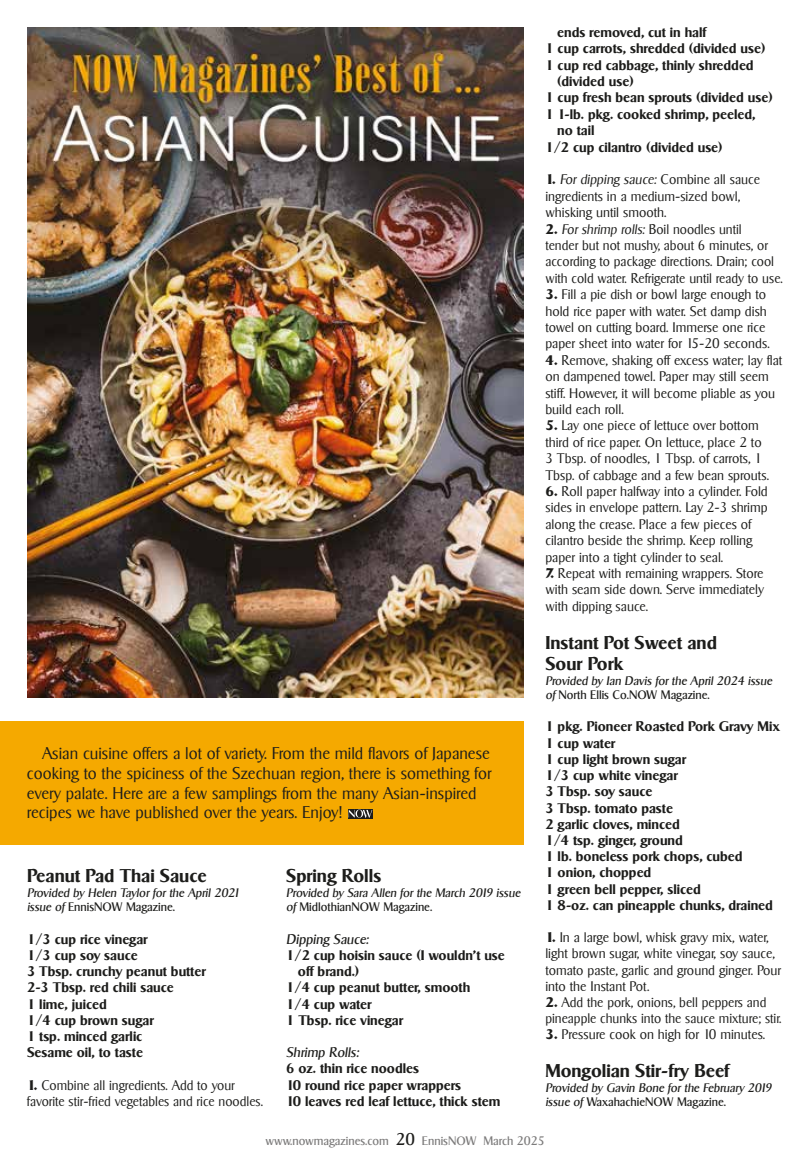
<style>
.page{position:relative;width:810px;height:1175px;background:#fff}
.page>*{position:absolute;margin:0;border:0;box-sizing:border-box;transform-origin:0 0}
.t1{font:700 18px/21.6px "Sigvar Serial";color:#1d1d1b}
.t2{font:300 16.5px/19.8px "Sigvar Serial";color:#1d1d1b}
.t3{font:300 13.5px/16.4px "Sigvar Serial";color:#1d1d1b}
.t4{font:700 13.5px/16.2px "Sigvar Serial";color:#1d1d1b}
.t5{font:italic 13.5px "Sigvar Serial";color:#1d1d1b}
.t6{font:italic 12px/14.4px "Sigvar Serial";color:#1d1d1b}
.t7{font:12px "Sigvar Serial";color:#7c7b7b}
.s1{font-style:normal}
.s2{font-weight:800}
.s3{font-style:italic}
.s4{font-size:16.5px;color:#1d1d1b}
</style>
<div class="page">
<div style="left:0;top:721px;width:524px;height:123px;background:#f5a900"></div>
<img style="left:27px;top:27px;width:497px;height:670px">
<svg style="left:348px;top:809px;width:25px;height:9px"></svg>
<svg style="left:349px;top:809px;width:23px;height:9px"></svg>
<p class="t2" style="left:27px;top:743px;width:466px;text-indent:15px">Asian cuisine offers a lot of variety. From the mild flavors of Japanese cooking to the spiciness of the Szechuan region, there is something for every palate. Here are a few samplings from the many Asian-inspired recipes we have published over the years. Enjoy!</p>
<h1 class="t1" style="left:27px;top:865px;width:181px">Peanut Pad Thai Sauce</h1>
<p class="t6" style="left:27px;top:885px;width:215px">Provided by Helen Taylor for the April 2021 issue of <span class="s1">EnnisNOW Magazine.</span></p>
<p class="t4" style="left:27px;top:930px;width:180px">1/3 cup rice vinegar<br>1/3 cup soy sauce<br>3 Tbsp. crunchy peanut butter<br>2-3 Tbsp. red chili sauce<br>1 lime, juiced<br>1/4 cup brown sugar<br>1 tsp. minced garlic<br>Sesame oil, to taste</p>
<p class="t3" style="left:27px;top:1076px;width:238px"><span class="s2">1.</span> Combine all ingredients. Add to your favorite stir-fried vegetables and rice noodles.</p>
<h1 class="t1" style="left:286px;top:865px;width:97px">Spring Rolls</h1>
<p class="t6" style="left:286px;top:885px;width:236px">Provided by Sara Allen for the March 2019 issue of <span class="s1">MidlothianNOW Magazine.</span></p>
<p class="t5" style="left:286px;top:931px;width:84px">Dipping Sauce:</p>
<p class="t4" style="left:286px;top:947px;width:220px">1/2 cup hoisin sauce (I wouldn’t use</p>
<p class="t4" style="left:298px;top:963px;width:63px">off brand.)</p>
<p class="t4" style="left:286px;top:979px;width:186px">1/4 cup peanut butter, smooth</p>
<p class="t4" style="left:286px;top:995px;width:87px">1/4 cup water</p>
<p class="t4" style="left:286px;top:1011px;width:119px">1 Tbsp. rice vinegar</p>
<p class="t5" style="left:286px;top:1044px;width:74px">Shrimp Rolls:</p>
<p class="t4" style="left:286px;top:1060px;width:216px">6 oz. thin rice noodles<br>10 round rice paper wrappers<br>10 leaves red leaf lettuce, thick stem</p>
<p class="t4" style="left:557px;top:24px;width:151px">ends removed, cut in half</p>
<p class="t4" style="left:545px;top:40px;width:222px">1 cup carrots, shredded (divided use)</p>
<p class="t4" style="left:545px;top:57px;width:210px">1 cup red cabbage, thinly shredded</p>
<p class="t4" style="left:557px;top:73px;width:78px">(divided use)</p>
<p class="t4" style="left:545px;top:89px;width:229px">1 cup fresh bean sprouts (divided use)</p>
<p class="t4" style="left:545px;top:106px;width:212px">1 1-lb. pkg. cooked shrimp, peeled,</p>
<p class="t4" style="left:557px;top:122px;width:39px">no tail</p>
<p class="t4" style="left:545px;top:138px;width:179px">1/2 cup cilantro (divided use)</p>
<p class="t3" style="left:545px;top:171px;width:216px"><span class="s2">1.</span> <span class="s3">For dipping sauce:</span> Combine all sauce ingredients in a medium-sized bowl, whisking until smooth.</p>
<p class="t3" style="left:545px;top:221px;width:239px"><span class="s2">2.</span> <span class="s3">For shrimp rolls:</span> Boil noodles until<br>tender but not mushy, about 6 minutes, or according to package directions. Drain; cool with cold water. Refrigerate until ready to use.</p>
<p class="t3" style="left:545px;top:286px;width:226px"><span class="s2">3.</span> Fill a pie dish or bowl large enough to hold rice paper with water. Set damp dish towel on cutting board. Immerse one rice paper sheet into water for 15-20 seconds.</p>
<p class="t3" style="left:545px;top:352px;width:238px"><span class="s2">4.</span> Remove, shaking off excess water; lay flat on dampened towel. Paper may still seem stiff. However, it will become pliable as you build each roll.</p>
<p class="t3" style="left:545px;top:417px;width:225px"><span class="s2">5.</span> Lay one piece of lettuce over bottom third of rice paper. On lettuce, place 2 to 3 Tbsp. of noodles, 1 Tbsp. of carrots, 1<br>Tbsp. of cabbage and a few bean sprouts.</p>
<p class="t3" style="left:545px;top:483px;width:224px"><span class="s2">6.</span> Roll paper halfway into a cylinder. Fold sides in envelope pattern. Lay 2-3 shrimp along the crease. Place a few pieces of cilantro beside the shrimp. Keep rolling paper into a tight cylinder to seal.</p>
<p class="t3" style="left:545px;top:565px;width:220px;text-align:justify"><span class="s2">7.</span> Repeat with remaining wrappers. Store with seam side down. Serve immediately with dipping sauce.</p>
<h1 class="t1" style="left:545px;top:631px;width:173px">Instant Pot Sweet and<br>Sour Pork</h1>
<p class="t6" style="left:545px;top:673px;width:228px">Provided by Ian Davis for the April 2024 issue of <span class="s1">North Ellis Co.NOW Magazine.</span></p>
<p class="t4" style="left:545px;top:718px;width:236px">1 pkg. Pioneer Roasted Pork Gravy Mix<br>1 cup water<br>1 cup light brown sugar<br>1/3 cup white vinegar<br>3 Tbsp. soy sauce<br>3 Tbsp. tomato paste<br>2 garlic cloves, minced<br>1/4 tsp. ginger, ground<br>1 lb. boneless pork chops, cubed<br>1 onion, chopped<br>1 green bell pepper, sliced<br>1 8-oz. can pineapple chunks, drained</p>
<p class="t3" style="left:545px;top:929px;width:237px"><span class="s2">1.</span> In a large bowl, whisk gravy mix, water, light brown sugar, white vinegar, soy sauce, tomato paste, garlic and ground ginger. Pour into the Instant Pot.</p>
<p class="t3" style="left:545px;top:994px;width:237px"><span class="s2">2.</span> Add the pork, onions, bell peppers and pineapple chunks into the sauce mixture; stir.</p>
<p class="t3" style="left:545px;top:1026px;width:221px"><span class="s2">3.</span> Pressure cook on high for 10 minutes.</p>
<h1 class="t1" style="left:545px;top:1059px;width:185px">Mongolian Stir-fry Beef</h1>
<p class="t6" style="left:545px;top:1080px;width:228px">Provided by Gavin Bone for the February 2019 issue of <span class="s1">WaxahachieNOW Magazine.</span></p>
<p class="t7" style="left:265px;top:1133px;width:281px">www.nowmagazines.com <span class="s4">20</span> EnnisNOW March 2025</p>
</div>
